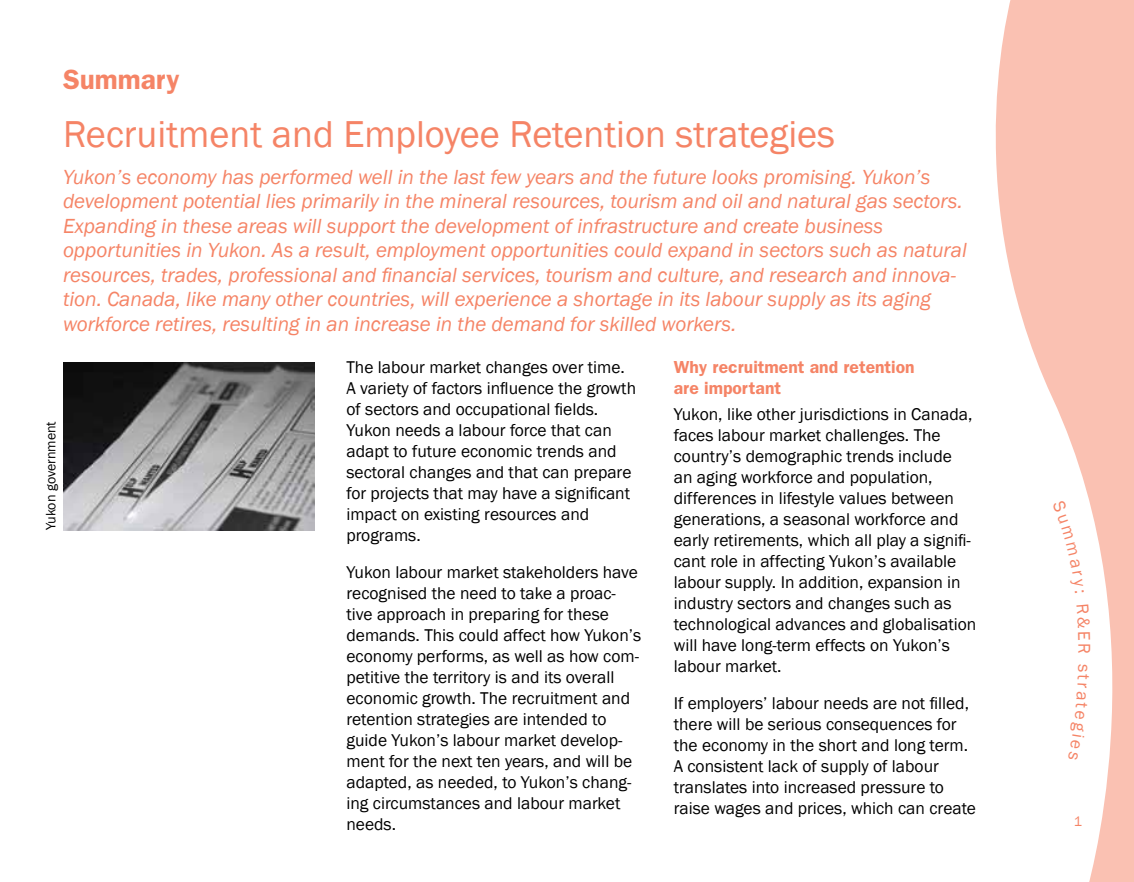
<style>
.page{position:relative;width:1134px;height:882px;background:#fff}
.page>*{position:absolute;margin:0;border:0;box-sizing:border-box;transform-origin:0 0}
.t1{font:38.5px "Franklin Gothic";color:#f58466}
.t2{font:600 28px "Franklin Gothic";color:#f58466}
.t3{font:italic 21px/24.5px "Franklin Gothic";color:#f58466}
.t4{font:17.5px/21px "Franklin Gothic";color:#000}
.t5{font:600 17.5px/21px "Franklin Gothic";color:#f58466}
.t6{font:17.5px "Franklin Gothic";color:#f58466}
.t7{font:14px "Franklin Gothic";color:#000}
.t8{font:14px "Franklin Gothic";color:#f58466}
</style>
<div class="page">
<svg style="left:995px;top:0;width:139px;height:882px;fill:#fac1b2"></svg>
<img style="left:63px;top:362px;width:252px;height:168px">
<svg style="left:1052px;top:500px;width:32px;height:93px"></svg>
<svg style="left:1077px;top:604px;width:13px;height:36px"></svg>
<svg style="left:1068px;top:664px;width:21px;height:96px"></svg>
<h2 class="t2" style="left:63px;top:63px;width:118px">Summary</h2>
<h1 class="t1" style="left:63px;top:110px;width:774px">Recruitment and Employee Retention strategies</h1>
<p class="t3" style="left:63px;top:165px;width:905px">Yukon’s economy has performed well in the last few years and the future looks promising. Yukon’s development potential lies primarily in the mineral resources, tourism and oil and natural gas sectors.<br>Expanding in these areas will support the development of infrastructure and create business opportunities in Yukon. As a result, employment opportunities could expand in sectors such as natural resources, trades, professional and financial services, tourism and culture, and research and innova&shy;tion. Canada, like many other countries, will experience a shortage in its labour supply as its aging workforce retires, resulting in an increase in the demand for skilled workers.</p>
<p class="t4" style="left:346px;top:357px;width:291px">The labour market changes over time.<br>A variety of factors influence the growth of sectors and occupational fields.<br>Yukon needs a labour force that can adapt to future economic trends and sectoral changes and that can prepare for projects that may have a significant impact on existing resources and programs.</p>
<p class="t4" style="left:346px;top:562px;width:296px">Yukon labour market stakeholders have recognised the need to take a proac&shy;tive approach in preparing for these demands. This could affect how Yukon’s economy performs, as well as how com&shy;petitive the territory is and its overall economic growth. The recruitment and retention strategies are intended to guide Yukon’s labour market develop&shy;ment for the next ten years, and will be adapted, as needed, to Yukon’s chang&shy;ing circumstances and labour market needs.</p>
<p class="t5" style="left:674px;top:356px;width:243px">Why recruitment and retention are important</p>
<p class="t4" style="left:674px;top:404px;width:304px">Yukon, like other jurisdictions in Canada, faces labour market challenges. The country’s demographic trends include<br>an aging workforce and population, differences in lifestyle values between generations, a seasonal workforce and early retirements, which all play a signifi&shy;cant role in affecting Yukon’s available labour supply. In addition, expansion in industry sectors and changes such as technological advances and globalisation will have long-term effects on Yukon’s labour market.</p>
<p class="t4" style="left:674px;top:693px;width:304px">If employers’ labour needs are not filled, there will be serious consequences for the economy in the short and long term.<br>A consistent lack of supply of labour translates into increased pressure to raise wages and prices, which can create</p>
<p class="t7" style="left:42px;top:530px;width:111px;rotate:-90deg">Yukon government</p>
<p class="t6" style="left:1095px;top:643px;width:12px;rotate:90deg">R</p>
<p class="t8" style="left:1074px;top:813px;width:10px">1</p>
</div>
